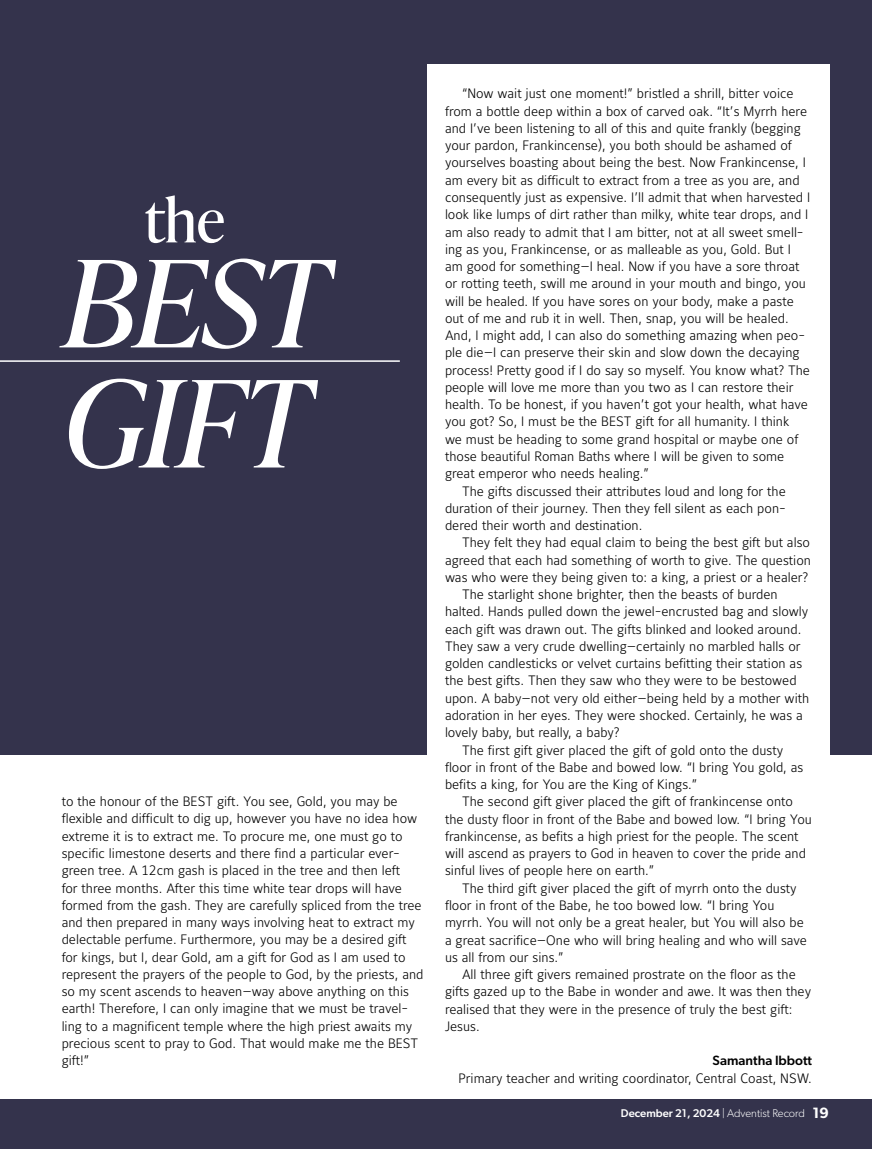
<style>
.page{position:relative;width:872px;height:1149px;background:#fff}
.page>*{position:absolute;margin:0;border:0;box-sizing:border-box;transform-origin:0 0}
.t1{font:italic 120px/120px "Ivy Presto Headline";letter-spacing:-.005em;color:#fff}
.t2{font:60px "Ivy Presto Headline";color:#fff}
.t3{font:13.5px/17.2px "Maurea Light Tf";color:#000}
.t4{font:500 13.5px "Gibson";color:#000}
.t5{font:300 11.25px "Gibson";color:#fff}
.s1{font-weight:500}
.s2{font-weight:600;font-size:15px}
</style>
<div class="page">
<div style="left:0;top:0;width:872px;height:754px;background:#34334c"></div>
<div style="left:427px;top:64px;width:402px;height:707px;background:#fff"></div>
<hr style="left:0;top:360px;width:400px;height:2px;background:#fff">
<div style="left:0;top:1099px;width:872px;height:49px;background:#34334c"></div>
<h2 class="t2" style="left:145px;top:177px;width:82px">the</h2>
<h1 class="t1" style="left:64px;top:238px;width:265px">BEST<br>GIFT</h1>
<p class="t3" style="left:62px;top:793px;width:363px">to the honour of the BEST gift. You see, Gold, you may be flexible and difficult to dig up, however you have no idea how extreme it is to extract me. To procure me, one must go to specific limestone deserts and there find a particular ever&shy;green tree. A 12cm gash is placed in the tree and then left<br>for three months. After this time white tear drops will have formed from the gash. They are carefully spliced from the tree and then prepared in many ways involving heat to extract my delectable perfume. Furthermore, you may be a desired gift for kings, but I, dear Gold, am a gift for God as I am used to represent the prayers of the people to God, by the priests, and so my scent ascends to heaven—way above anything on this earth! Therefore, I can only imagine that we must be travel&shy;ling to a magnificent temple where the high priest awaits my precious scent to pray to God. That would make me the BEST gift!”</p>
<p class="t3" style="left:462px;top:86px;width:333px">“Now wait just one moment!” bristled a shrill, bitter voice</p>
<p class="t3" style="left:445px;top:103px;width:364px">from a bottle deep within a box of carved oak. “It’s Myrrh here</p>
<p class="t3" style="left:445px;top:120px;width:357px">and I’ve been listening to all of this and quite frankly (begging</p>
<p class="t3" style="left:445px;top:137px;width:348px">your pardon, Frankincense), you both should be ashamed of</p>
<p class="t3" style="left:445px;top:155px;width:362px">yourselves boasting about being the best. Now Frankincense, I</p>
<p class="t3" style="left:445px;top:172px;width:356px">am every bit as difficult to extract from a tree as you are, and</p>
<p class="t3" style="left:445px;top:189px;width:366px">consequently just as expensive. I’ll admit that when harvested I</p>
<p class="t3" style="left:445px;top:207px;width:365px">look like lumps of dirt rather than milky, white tear drops, and I</p>
<p class="t3" style="left:445px;top:224px;width:360px">am also ready to admit that I am bitter, not at all sweet smell-</p>
<p class="t3" style="left:445px;top:241px;width:347px">ing as you, Frankincense, or as malleable as you, Gold. But I</p>
<p class="t3" style="left:445px;top:258px;width:356px">am good for something—I heal. Now if you have a sore throat</p>
<p class="t3" style="left:445px;top:276px;width:362px">or rotting teeth, swill me around in your mouth and bingo, you</p>
<p class="t3" style="left:445px;top:293px;width:350px">will be healed. If you have sores on your body, make a paste</p>
<p class="t3" style="left:445px;top:310px;width:345px">out of me and rub it in well. Then, snap, you will be healed.</p>
<p class="t3" style="left:445px;top:327px;width:362px">And, I might add, I can also do something amazing when peo-</p>
<p class="t3" style="left:445px;top:345px;width:356px">ple die—I can preserve their skin and slow down the decaying</p>
<p class="t3" style="left:445px;top:362px;width:366px">process! Pretty good if I do say so myself. You know what? The</p>
<p class="t3" style="left:445px;top:379px;width:350px">people will love me more than you two as I can restore their</p>
<p class="t3" style="left:445px;top:396px;width:364px">health. To be honest, if you haven’t got your health, what have</p>
<p class="t3" style="left:445px;top:414px;width:346px">you got? So, I must be the BEST gift for all humanity. I think</p>
<p class="t3" style="left:445px;top:431px;width:355px">we must be heading to some grand hospital or maybe one of</p>
<p class="t3" style="left:445px;top:448px;width:341px">those beautiful Roman Baths where I will be given to some</p>
<p class="t3" style="left:445px;top:465px;width:205px">great emperor who needs healing.”</p>
<p class="t3" style="left:462px;top:483px;width:325px">The gifts discussed their attributes loud and long for the</p>
<p class="t3" style="left:445px;top:500px;width:342px">duration of their journey. Then they fell silent as each pon-</p>
<p class="t3" style="left:445px;top:517px;width:199px">dered their worth and destination.</p>
<p class="t3" style="left:462px;top:534px;width:349px">They felt they had equal claim to being the best gift but also</p>
<p class="t3" style="left:445px;top:552px;width:367px">agreed that each had something of worth to give. The question</p>
<p class="t3" style="left:445px;top:569px;width:365px">was who were they being given to: a king, a priest or a healer?</p>
<p class="t3" style="left:462px;top:586px;width:317px">The starlight shone brighter, then the beasts of burden</p>
<p class="t3" style="left:445px;top:603px;width:364px">halted. Hands pulled down the jewel-encrusted bag and slowly</p>
<p class="t3" style="left:445px;top:621px;width:358px">each gift was drawn out. The gifts blinked and looked around.</p>
<p class="t3" style="left:445px;top:638px;width:357px">They saw a very crude dwelling—certainly no marbled halls or</p>
<p class="t3" style="left:445px;top:655px;width:359px">golden candlesticks or velvet curtains befitting their station as</p>
<p class="t3" style="left:445px;top:672px;width:353px">the best gifts. Then they saw who they were to be bestowed</p>
<p class="t3" style="left:445px;top:690px;width:366px">upon. A baby—not very old either—being held by a mother with</p>
<p class="t3" style="left:445px;top:707px;width:359px">adoration in her eyes. They were shocked. Certainly, he was a</p>
<p class="t3" style="left:445px;top:724px;width:176px">lovely baby, but really, a baby?</p>
<p class="t3" style="left:462px;top:741px;width:323px">The first gift giver placed the gift of gold onto the dusty</p>
<p class="t3" style="left:445px;top:759px;width:360px">floor in front of the Babe and bowed low. “I bring You gold, as</p>
<p class="t3" style="left:445px;top:776px;width:254px">befits a king, for You are the King of Kings.”</p>
<p class="t3" style="left:462px;top:793px;width:332px">The second gift giver placed the gift of frankincense onto</p>
<p class="t3" style="left:445px;top:810px;width:368px">the dusty floor in front of the Babe and bowed low. “I bring You</p>
<p class="t3" style="left:445px;top:828px;width:355px">frankincense, as befits a high priest for the people. The scent</p>
<p class="t3" style="left:445px;top:845px;width:362px">will ascend as prayers to God in heaven to cover the pride and</p>
<p class="t3" style="left:445px;top:862px;width:211px">sinful lives of people here on earth.”</p>
<p class="t3" style="left:462px;top:879px;width:336px">The third gift giver placed the gift of myrrh onto the dusty</p>
<p class="t3" style="left:445px;top:897px;width:331px">floor in front of the Babe, he too bowed low. “I bring You</p>
<p class="t3" style="left:445px;top:914px;width:360px">myrrh. You will not only be a great healer, but You will also be</p>
<p class="t3" style="left:445px;top:931px;width:363px">a great sacrifice—One who will bring healing and who will save</p>
<p class="t3" style="left:445px;top:948px;width:120px">us all from our sins.”</p>
<p class="t3" style="left:462px;top:966px;width:335px">All three gift givers remained prostrate on the floor as the</p>
<p class="t3" style="left:445px;top:983px;width:367px">gifts gazed up to the Babe in wonder and awe. It was then they</p>
<p class="t3" style="left:445px;top:1000px;width:349px">realised that they were in the presence of truly the best gift:</p>
<p class="t3" style="left:445px;top:1017px;width:36px">Jesus.</p>
<p class="t4" style="left:712px;top:1052px;width:101px">Samantha Ibbott</p>
<p class="t3" style="left:458px;top:1069px;width:355px">Primary teacher and writing coordinator, Central Coast, NSW.</p>
<p class="t5" style="left:621px;top:1106px;width:210px"><span class="s1">December 21, 2024</span> | Adventist Record <span class="s2">19</span></p>
</div>
